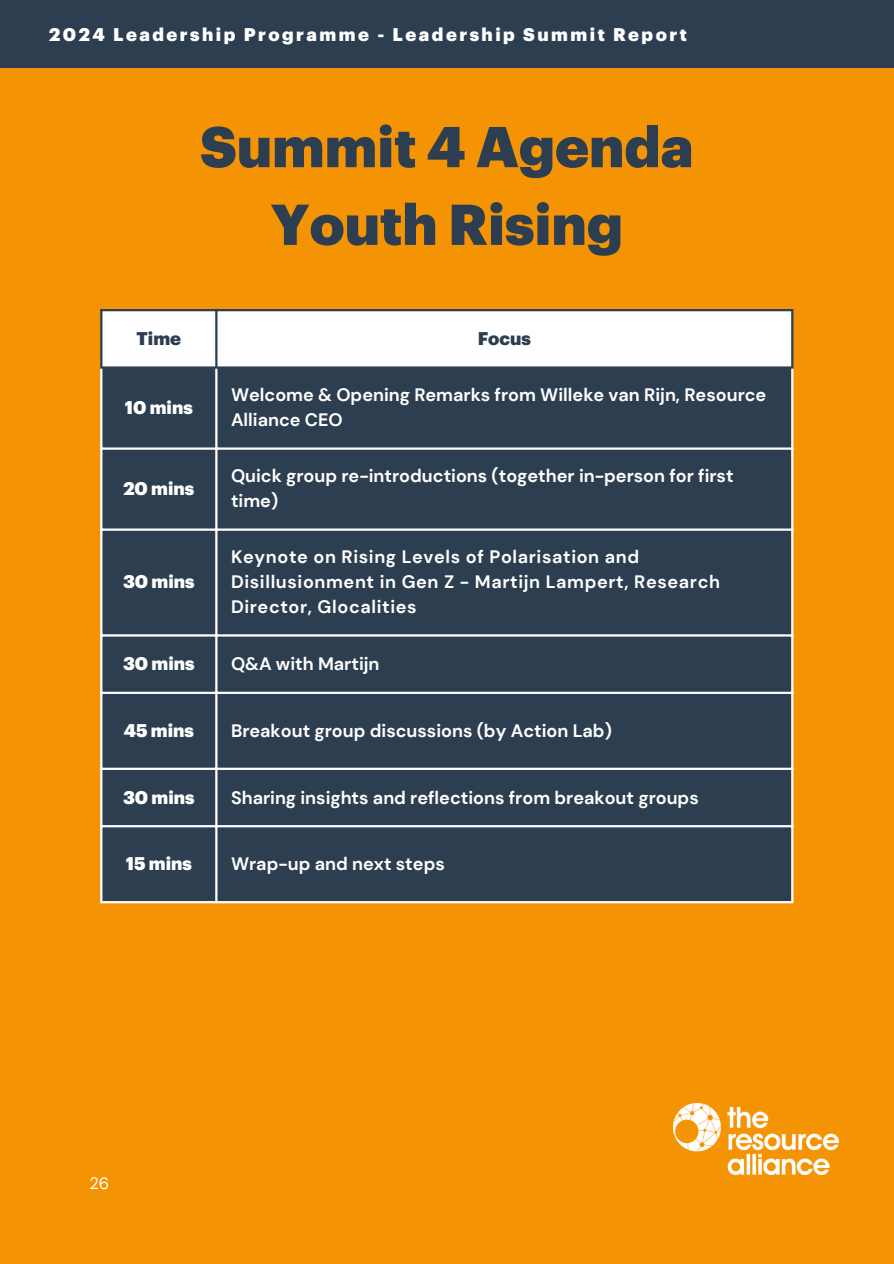
<style>
.page{position:relative;width:894px;height:1264px;background:#fff}
.page>*{position:absolute;margin:0;border:0;box-sizing:border-box;transform-origin:0 0}
.t1{font:900 56.25px/77.7px "Graphik";color:#2c3e50;text-align:center}
.t2{font:700 18px/24.8px "DM Sans";color:#fff}
.t3{font:700 18px/24.8px "DM Sans";letter-spacing:.035em;color:#fff}
.t4{font:900 18px "Graphik";letter-spacing:.135em;color:#fff}
.t5{font:900 18px "Graphik";color:#2c3e50}
.t6{font:16.5px "DM Sans";color:#fff}
</style>
<div class="page">
<div style="left:0;top:0;width:893px;height:1263px;background:#f49404"></div>
<img style="left:673px;top:1103px;width:165px;height:71px">
<div style="left:102px;top:311px;width:689px;height:55px;background:#fff"></div>
<div style="left:102px;top:369px;width:689px;height:532px;background:#2c3e50"></div>
<hr style="left:100px;top:311px;width:2px;height:55px;background:#2c3e50">
<hr style="left:215px;top:311px;width:2px;height:55px;background:#2c3e50">
<hr style="left:791px;top:311px;width:2px;height:55px;background:#2c3e50">
<hr style="left:100px;top:309px;width:693px;height:2px;background:#2c3e50">
<hr style="left:100px;top:366px;width:693px;height:3px;background:#2c3e50">
<hr style="left:100px;top:369px;width:2px;height:532px;background:#fff">
<hr style="left:215px;top:369px;width:2px;height:532px;background:#fff">
<hr style="left:791px;top:369px;width:2px;height:532px;background:#fff">
<hr style="left:100px;top:447px;width:693px;height:3px;background:#fff">
<hr style="left:100px;top:528px;width:693px;height:3px;background:#fff">
<hr style="left:100px;top:634px;width:693px;height:2px;background:#fff">
<hr style="left:100px;top:691px;width:693px;height:3px;background:#fff">
<hr style="left:100px;top:767px;width:693px;height:3px;background:#fff">
<hr style="left:100px;top:825px;width:693px;height:2px;background:#fff">
<hr style="left:100px;top:901px;width:693px;height:2px;background:#fff">
<div style="left:0;top:0;width:893px;height:68px;background:#2c3e50"></div>
<p class="t4" style="left:49px;top:26px;width:639px">2024 Leadership Programme - Leadership Summit Report</p>
<p class="t1" style="left:200px;top:110px;width:495px">Summit 4 Agenda<br>Youth Rising</p>
<h2 class="t5" style="left:137px;top:330px;width:46px">Time</h2>
<h1 class="t5" style="left:477px;top:330px;width:55px">Focus</h1>
<p class="t4" style="left:125px;top:399px;width:69px">10 mins</p>
<p class="t2" style="left:231px;top:383px;width:536px">Welcome &amp; Opening Remarks from Willeke van Rijn, Resource<br>Alliance CEO</p>
<p class="t4" style="left:123px;top:480px;width:72px">20 mins</p>
<p class="t4" style="left:123px;top:573px;width:73px">30 mins</p>
<p class="t2" style="left:231px;top:464px;width:504px">Quick group re-introductions (together in-person for first time)</p>
<p class="t3" style="left:231px;top:545px;width:490px">Keynote on Rising Levels of Polarisation and<br>Disillusionment in Gen Z - Martijn Lampert, Research<br>Director, Glocalities</p>
<p class="t4" style="left:123px;top:655px;width:73px">30 mins</p>
<p class="t2" style="left:231px;top:651px;width:150px">Q&amp;A with Martijn</p>
<p class="t4" style="left:124px;top:722px;width:72px">45 mins</p>
<p class="t2" style="left:231px;top:718px;width:382px">Breakout group discussions (by Action Lab)</p>
<p class="t4" style="left:123px;top:788px;width:73px">30 mins</p>
<p class="t2" style="left:231px;top:785px;width:469px">Sharing insights and reflections from breakout groups</p>
<p class="t4" style="left:126px;top:855px;width:68px">15 mins</p>
<p class="t2" style="left:231px;top:851px;width:215px">Wrap-up and next steps</p>
<p class="t6" style="left:89px;top:1172px;width:21px">26</p>
</div>
